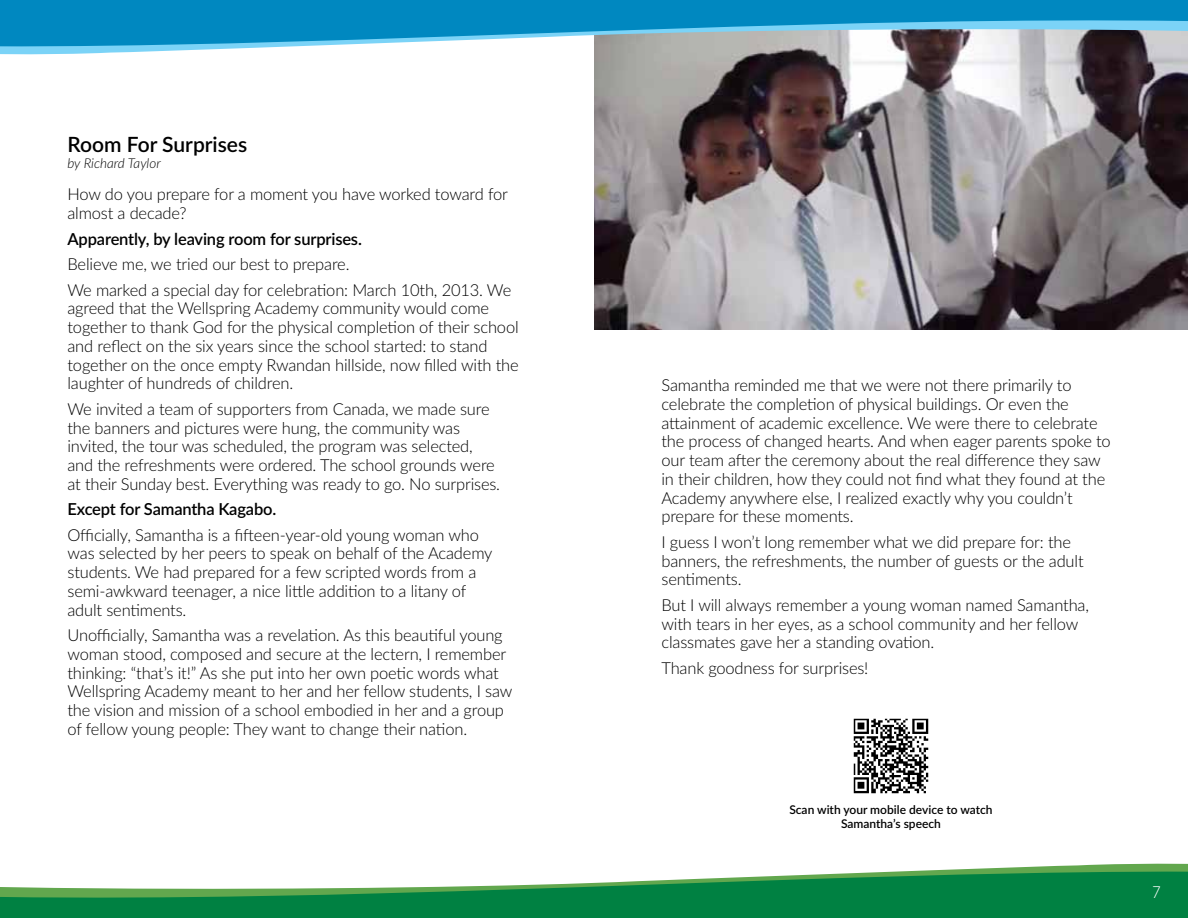
<style>
.page{position:relative;width:1188px;height:918px;background:#fff}
.page>*{position:absolute;margin:0;border:0;box-sizing:border-box;transform-origin:0 0}
.t1{font:600 21px "Lato";color:#000}
.t2{font:300 18px "Myriad Pro";color:#fff}
.t3{font:300 16.5px/18.8px "Lato";letter-spacing:-.01em;color:#000}
.t4{font:600 16.5px "Lato";letter-spacing:-.01em;color:#000}
.t5{font:italic 300 13.5px "Lato";color:#000}
.t6{font:600 12px/14.4px "Lato";color:#000;text-align:center}
</style>
<div class="page">
<img style="left:854px;top:718px;width:74px;height:76px">
<img style="left:594px;top:87px;width:594px;height:242px">
<svg style="left:0;top:863px;width:1188px;height:55px;fill:#008142"></svg>
<svg style="left:0;top:0;width:1188px;height:87px"></svg>
<p class="t1" style="left:68px;top:129px;width:181px">Room For Surprises</p>
<p class="t5" style="left:68px;top:154px;width:95px">by Richard Taylor</p>
<p class="t3" style="left:68px;top:184px;width:442px">How do you prepare for a moment you have worked toward for almost a decade?</p>
<p class="t4" style="left:68px;top:227px;width:296px">Apparently, by leaving room for surprises.</p>
<p class="t3" style="left:68px;top:251px;width:445px;line-height:25.5px">Believe me, we tried our best to prepare.<br>We marked a special day for celebration: March 10th, 2013. We</p>
<p class="t3" style="left:68px;top:298px;width:453px">agreed that the Wellspring Academy community would come together to thank God for the physical completion of their school and reflect on the six years since the school started: to stand together on the once empty Rwandan hillside, now filled with the laughter of hundreds of children.</p>
<p class="t3" style="left:68px;top:399px;width:434px">We invited a team of supporters from Canada, we made sure the banners and pictures were hung, the community was invited, the tour was scheduled, the program was selected, and the refreshments were ordered. The school grounds were at their Sunday best. Everything was ready to go. No surprises.</p>
<p class="t4" style="left:68px;top:497px;width:210px">Except for Samantha Kagabo.</p>
<p class="t3" style="left:68px;top:525px;width:427px">Officially, Samantha is a fifteen-year-old young woman who was selected by her peers to speak on behalf of the Academy students. We had prepared for a few scripted words from a semi-awkward teenager, a nice little addition to a litany of adult sentiments.</p>
<p class="t3" style="left:68px;top:625px;width:446px">Unofficially, Samantha was a revelation. As this beautiful young woman stood, composed and secure at the lectern, I remember thinking: “that’s it!” As she put into her own poetic words what Wellspring Academy meant to her and her fellow students, I saw the vision and mission of a school embodied in her and a group of fellow young people: They want to change their nation.</p>
<p class="t3" style="left:662px;top:375px;width:451px">Samantha reminded me that we were not there primarily to celebrate the completion of physical buildings. Or even the attainment of academic excellence. We were there to celebrate the process of changed hearts. And when eager parents spoke to our team after the ceremony about the real difference they saw in their children, how they could not find what they found at the Academy anywhere else, I realized exactly why you couldn’t prepare for these moments.</p>
<p class="t3" style="left:662px;top:532px;width:424px">I guess I won’t long remember what we did prepare for: the banners, the refreshments, the number of guests or the adult sentiments.</p>
<p class="t3" style="left:662px;top:595px;width:429px">But I will always remember a young woman named Samantha, with tears in her eyes, as a school community and her fellow classmates gave her a standing ovation.</p>
<p class="t3" style="left:662px;top:658px;width:208px">Thank goodness for surprises!</p>
<p class="t6" style="left:789px;top:802px;width:205px">Scan with your mobile device to watch<br>Samantha’s speech</p>
<p class="t2" style="left:1152px;top:881px;width:10px">7</p>
</div>
